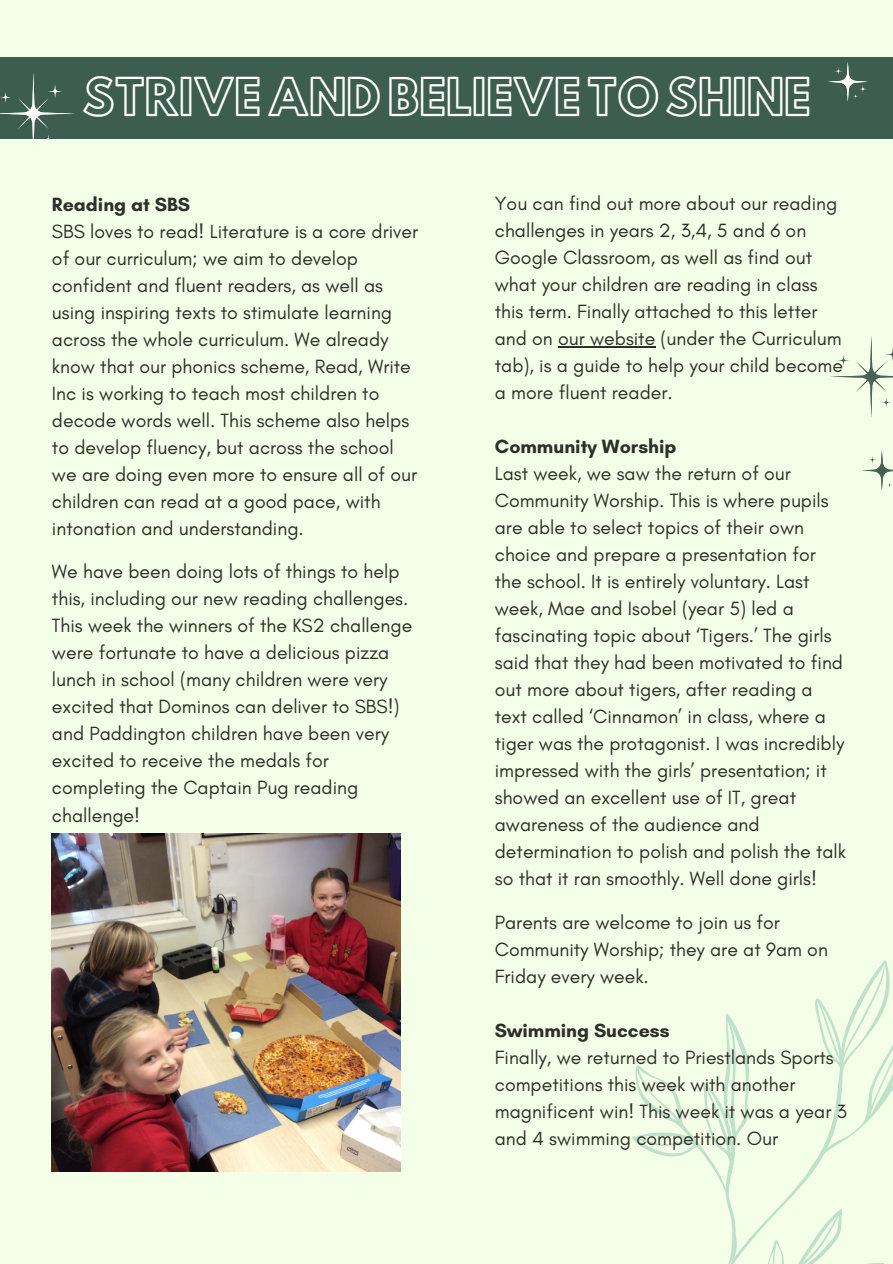
<style>
.page{position:relative;width:893px;height:1264px;background:#fff}
.page>*{position:absolute;margin:0;border:0;box-sizing:border-box;transform-origin:0 0}
.t1{font:45px "Hussar Ekologiczne 1";color:#fff}
.t2{font:19.5px/27px "Glacial Indifference";color:#2e2e2a}
.t3{font:700 19.5px "Glacial Indifference";color:#2e2e2a}
</style>
<div class="page">
<div style="left:0;top:0;width:892px;height:1263px;background:#f4ffe8"></div>
<div style="left:0;top:57px;width:892px;height:81px;background:#3d5d50"></div>
<svg style="left:828px;top:62px;width:39px;height:40px"></svg>
<svg style="left:0;top:73px;width:74px;height:77px"></svg>
<svg style="left:830px;top:336px;width:62px;height:81px"></svg>
<svg style="left:862px;top:451px;width:30px;height:39px"></svg>
<svg style="left:632px;top:960px;width:260px;height:303px"></svg>
<img style="left:52px;top:833px;width:349px;height:337px">
<hr style="left:558px;top:346px;width:97px;height:1px;background:#2e2e2a">
<p class="t1" style="left:83px;top:79px;width:729px">STRIVEANDBELIEVETOSHINE</p>
<p class="t3" style="left:52px;top:192px;width:140px">Reading at SBS</p>
<p class="t2" style="left:52px;top:217px;width:367px">SBS loves to read! Literature is a core driver of our curriculum; we aim to develop confident and fluent readers, as well as using inspiring texts to stimulate learning across the whole curriculum. We already know that our phonics scheme, Read, Write Inc is working to teach most children to decode words well. This scheme also helps to develop fluency, but across the school we are doing even more to ensure all of our children can read at a good pace, with intonation and understanding.</p>
<p class="t2" style="left:52px;top:558px;width:362px">We have been doing lots of things to help this, including our new reading challenges.<br>This week the winners of the KS2 challenge were fortunate to have a delicious pizza lunch in school (many children were very excited that Dominos can deliver to SBS!) and Paddington children have been very excited to receive the medals for completing the Captain Pug reading challenge!</p>
<p class="t2" style="left:495px;top:190px;width:349px">You can find out more about our reading challenges in years 2, 3,4, 5 and 6 on Google Classroom, as well as find out what your children are reading in class this term. Finally attached to this letter and on our website (under the Curriculum tab), is a guide to help your child become a more fluent reader.</p>
<p class="t3" style="left:495px;top:435px;width:183px">Community Worship</p>
<p class="t2" style="left:495px;top:460px;width:353px">Last week, we saw the return of our Community Worship. This is where pupils are able to select topics of their own choice and prepare a presentation for the school. It is entirely voluntary. Last week, Mae and Isobel (year 5) led a fascinating topic about ‘Tigers.’ The girls said that they had been motivated to find out more about tigers, after reading a text called ‘Cinnamon’ in class, where a tiger was the protagonist. I was incredibly impressed with the girls’ presentation; it showed an excellent use of IT, great awareness of the audience and determination to polish and polish the talk so that it ran smoothly. Well done girls!</p>
<p class="t2" style="left:495px;top:908px;width:334px">Parents are welcome to join us for<br>Community Worship; they are at 9am on<br>Friday every week.</p>
<p class="t3" style="left:495px;top:1018px;width:176px">Swimming Success</p>
<p class="t2" style="left:495px;top:1043px;width:353px">Finally, we returned to Priestlands Sports competitions this week with another magnificent win! This week it was a year 3 and 4 swimming competition. Our</p>
</div>
